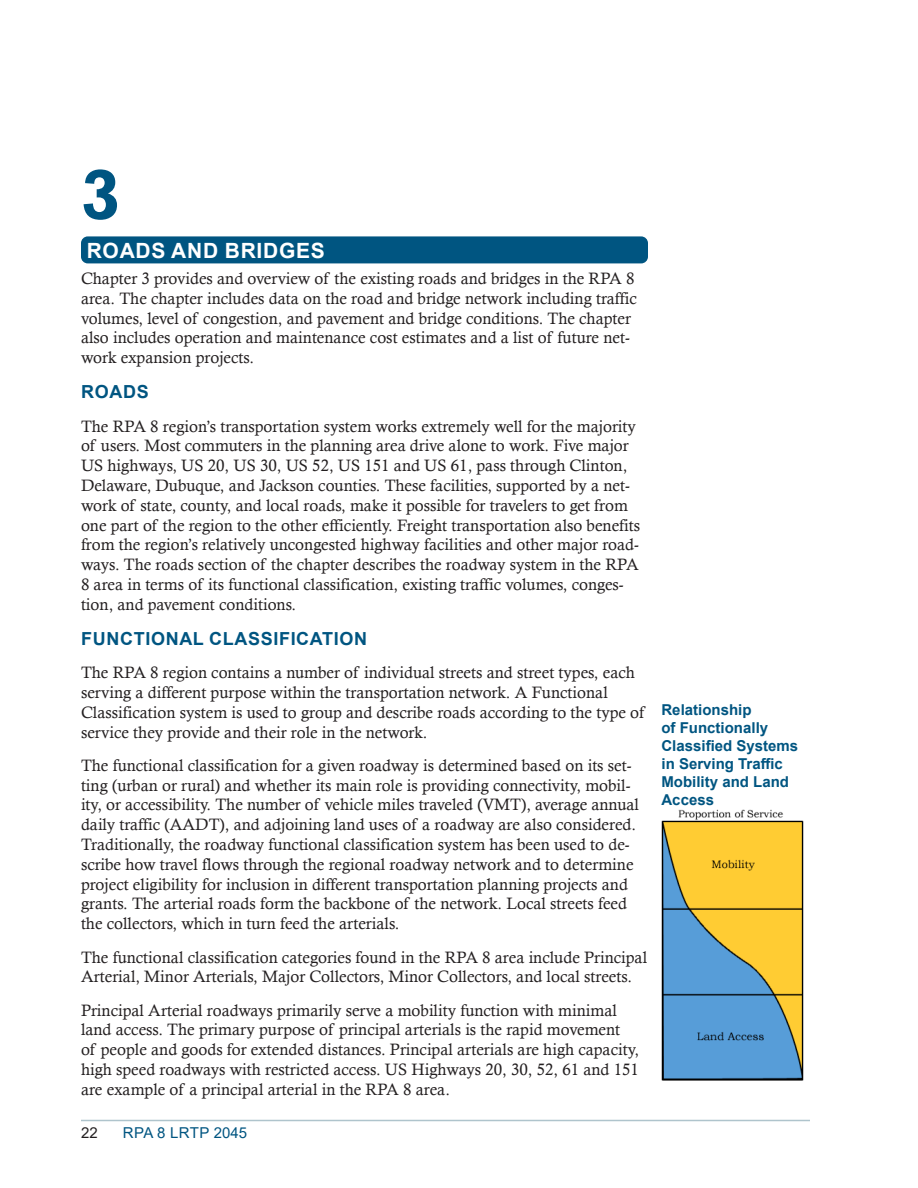
<style>
.page{position:relative;width:918px;height:1188px;background:#fff}
.page>*{position:absolute;margin:0;border:0;box-sizing:border-box;transform-origin:0 0}
.Chapter_Number{font:700 72px "Rockwell";color:#005581}
.Chapter_Title{font:700 21px "Arial";letter-spacing:.035em;color:#fff}
.Heading_2{font:700 18px "Arial";letter-spacing:.035em;color:#005581}
.t1{font:16.5px/19.8px "Calisto";color:#231f20}
.t2{font:700 15px/18px "Arial";color:#005581}
.t3{font:15px "Arial";letter-spacing:.01em;color:#005581}
.t4{font:15px "Arial";color:#231f20}
</style>
<div class="page">
<hr style="left:81px;top:1120px;width:729px;height:1px;background:#afc4cc">
<div style="left:81px;top:236px;width:567px;height:27px;background:#005581;border-radius:7px"></div>
<img style="left:662px;top:809px;width:142px;height:272px">
<p class="Chapter_Number" style="left:81px;top:151px;width:41px">3</p>
<p class="Chapter_Title" style="left:87px;top:235px;width:240px">ROADS AND BRIDGES</p>
<p class="t1" style="left:81px;top:268px;width:557px">Chapter 3 provides and overview of the existing roads and bridges in the RPA 8 area. The chapter includes data on the road and bridge network including traffic volumes, level of congestion, and pavement and bridge conditions. The chapter also includes operation and maintenance cost estimates and a list of future net&shy;work expansion projects.</p>
<p class="Heading_2" style="left:81px;top:379px;width:69px">ROADS</p>
<p class="t1" style="left:81px;top:416px;width:561px">The RPA 8 region’s transportation system works extremely well for the majority of users. Most commuters in the planning area drive alone to work. Five major US highways, US 20, US 30, US 52, US 151 and US 61, pass through Clinton, Delaware, Dubuque, and Jackson counties. These facilities, supported by a net&shy;work of state, county, and local roads, make it possible for travelers to get from one part of the region to the other efficiently. Freight transportation also benefits from the region’s relatively uncongested highway facilities and other major road&shy;ways. The roads section of the chapter describes the roadway system in the RPA 8 area in terms of its functional classification, existing traffic volumes, conges&shy;tion, and pavement conditions.</p>
<p class="Heading_2" style="left:81px;top:626px;width:287px">FUNCTIONAL CLASSIFICATION</p>
<p class="t1" style="left:81px;top:662px;width:565px">The RPA 8 region contains a number of individual streets and street types, each serving a different purpose within the transportation network. A Functional Classification system is used to group and describe roads according to the type of service they provide and their role in the network.</p>
<p class="t1" style="left:81px;top:755px;width:560px">The functional classification for a given roadway is determined based on its set&shy;ting (urban or rural) and whether its main role is providing connectivity, mobil&shy;ity, or accessibility. The number of vehicle miles traveled (VMT), average annual daily traffic (AADT), and adjoining land uses of a roadway are also considered.<br>Traditionally, the roadway functional classification system has been used to de&shy;scribe how travel flows through the regional roadway network and to determine project eligibility for inclusion in different transportation planning projects and grants. The arterial roads form the backbone of the network. Local streets feed the collectors, which in turn feed the arterials.</p>
<p class="t1" style="left:81px;top:947px;width:568px">The functional classification categories found in the RPA 8 area include Principal<br>Arterial, Minor Arterials, Major Collectors, Minor Collectors, and local streets.</p>
<p class="t1" style="left:81px;top:1000px;width:560px">Principal Arterial roadways primarily serve a mobility function with minimal land access. The primary purpose of principal arterials is the rapid movement<br>of people and goods for extended distances. Principal arterials are high capacity, high speed roadways with restricted access. US Highways 20, 30, 52, 61 and 151 are example of a principal arterial in the RPA 8 area.</p>
<p class="t4" style="left:81px;top:1123px;width:18px">22</p>
<p class="t3" style="left:123px;top:1123px;width:126px">RPA 8 LRTP 2045</p>
<p class="t2" style="left:662px;top:701px;width:138px">Relationship<br>of Functionally<br>Classified Systems in Serving Traffic<br>Mobility and Land<br>Access</p>
</div>
